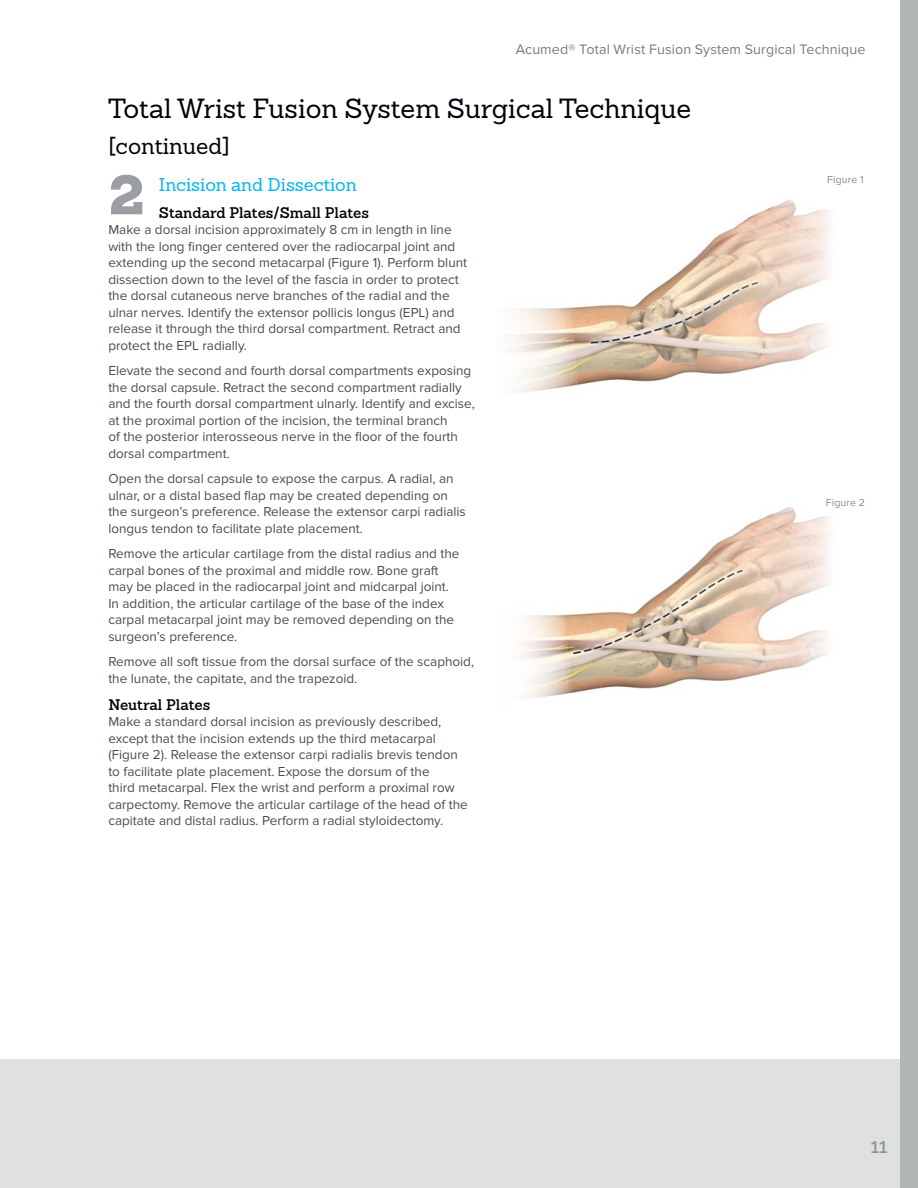
<style>
.page{position:relative;width:918px;height:1188px;background:#fff}
.page>*{position:absolute;margin:0;border:0;box-sizing:border-box;transform-origin:0 0}
.t1{font:900 54.75px "Sanchez Slab";color:#9b9ea2}
.t2{font:27px "Sanchez Slab";color:#00000a}
.t3{font:22.5px "Sanchez Slab";color:#00000a}
.t4{font:18px "Sanchez Slab";color:#00b3ef}
.t5{font:600 16.5px "Sanchez Slab";color:#8e9297}
.t6{font:600 15px "Sanchez Slab";color:#00000a}
.t7{font:14.25px "Proxima Nova";letter-spacing:.01em;color:#787b81}
.t8{font:13.5px/16.5px "Proxima Nova";color:#474c55}
.t9{font:10.5px "Proxima Nova";letter-spacing:.02em;color:#878a8f}
</style>
<div class="page">
<div style="left:0;top:1060px;width:918px;height:128px;background:#dfe1df"></div>
<div style="left:900px;top:0;width:18px;height:1188px;background:#b2b5b6"></div>
<img style="left:521px;top:507px;width:310px;height:191px">
<img style="left:511px;top:200px;width:320px;height:193px">
<p class="t7" style="left:516px;top:41px;width:351px">Acumed® Total Wrist Fusion System Surgical Technique</p>
<h2 class="t2" style="left:108px;top:91px;width:585px">Total Wrist Fusion System Surgical Technique</h2>
<h3 class="t3" style="left:108px;top:131px;width:124px">[continued]</h3>
<h1 class="t1" style="left:108px;top:155px;width:38px">2</h1>
<h3 class="t4" style="left:159px;top:173px;width:199px">Incision and Dissection</h3>
<p class="t6" style="left:159px;top:202px;width:212px">Standard Plates/Small Plates</p>
<p class="t8" style="left:108px;top:222px;width:360px">Make a dorsal incision approximately 8 cm in length in line with the long finger centered over the radiocarpal joint and extending up the second metacarpal (Figure 1). Perform blunt dissection down to the level of the fascia in order to protect the dorsal cutaneous nerve branches of the radial and the ulnar nerves. Identify the extensor pollicis longus (EPL) and release it through the third dorsal compartment. Retract and protect the EPL radially.</p>
<p class="t8" style="left:108px;top:363px;width:368px">Elevate the second and fourth dorsal compartments exposing the dorsal capsule. Retract the second compartment radially and the fourth dorsal compartment ulnarly. Identify and excise, at the proximal portion of the incision, the terminal branch<br>of the posterior interosseous nerve in the floor of the fourth dorsal compartment.</p>
<p class="t8" style="left:108px;top:471px;width:359px">Open the dorsal capsule to expose the carpus. A radial, an ulnar, or a distal based flap may be created depending on the surgeon’s preference. Release the extensor carpi radialis longus tendon to facilitate plate placement.</p>
<p class="t8" style="left:108px;top:546px;width:353px">Remove the articular cartilage from the distal radius and the carpal bones of the proximal and middle row. Bone graft may be placed in the radiocarpal joint and midcarpal joint.<br>In addition, the articular cartilage of the base of the index carpal metacarpal joint may be removed depending on the surgeon’s preference.</p>
<p class="t8" style="left:108px;top:654px;width:367px">Remove all soft tissue from the dorsal surface of the scaphoid, the lunate, the capitate, and the trapezoid.</p>
<p class="t6" style="left:108px;top:694px;width:104px">Neutral Plates</p>
<p class="t8" style="left:108px;top:714px;width:361px">Make a standard dorsal incision as previously described, except that the incision extends up the third metacarpal (Figure 2). Release the extensor carpi radialis brevis tendon to facilitate plate placement. Expose the dorsum of the<br>third metacarpal. Flex the wrist and perform a proximal row carpectomy. Remove the articular cartilage of the head of the capitate and distal radius. Perform a radial styloidectomy.</p>
<p class="t9" style="left:827px;top:174px;width:38px">Figure 1</p>
<p class="t9" style="left:826px;top:497px;width:41px">Figure 2</p>
<p class="t5" style="left:871px;top:1136px;width:18px">11</p>
</div>
